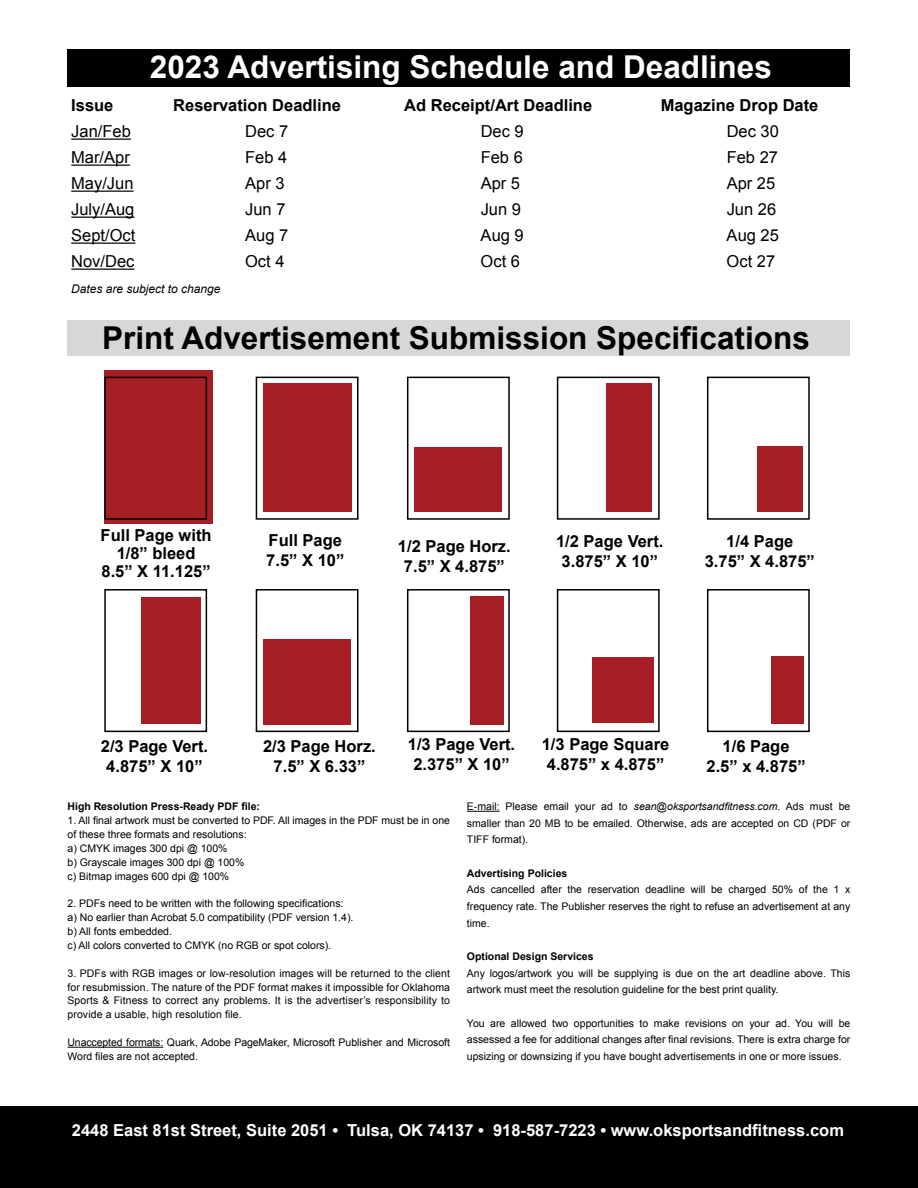
<style>
.page{position:relative;width:918px;height:1188px;background:#fff}
.page>*{position:absolute;margin:0;border:0;box-sizing:border-box;transform-origin:0 0}
.t1{font:700 31.5px "Arial";color:#000}
.t2{font:700 31.5px "Arial";color:#fff}
.t3{font:700 16.5px/19.8px "Arial";color:#000;text-align:center}
.t4{font:16.5px "Arial";color:#000}
.t5{font:700 16.5px "Arial";color:#fff}
.t6{font:italic 12px "Arial";color:#000}
.t7{font:10.5px/14px "Arial";color:#000}
.t8{font:700 10.5px "Arial";color:#000}
.s1{font-style:italic}
</style>
<div class="page">
<div style="left:105px;top:370px;width:108px;height:154px;background:#a41e23"></div>
<div style="left:68px;top:50px;width:782px;height:37px;background:#000"></div>
<hr style="left:71px;top:139px;width:60px;height:1px;background:#000">
<hr style="left:71px;top:165px;width:59px;height:1px;background:#000">
<hr style="left:71px;top:191px;width:63px;height:1px;background:#000">
<hr style="left:71px;top:217px;width:64px;height:1px;background:#000">
<hr style="left:71px;top:243px;width:64px;height:1px;background:#000">
<hr style="left:71px;top:269px;width:64px;height:1px;background:#000">
<div style="left:68px;top:321px;width:782px;height:35px;background:#d5d7d8"></div>
<div style="left:104px;top:377px;width:103px;height:143px;border:2px solid #000"></div>
<div style="left:256px;top:377px;width:102px;height:143px;border:2px solid #000"></div>
<div style="left:407px;top:377px;width:103px;height:143px;border:2px solid #000"></div>
<div style="left:557px;top:377px;width:103px;height:143px;border:2px solid #000"></div>
<div style="left:707px;top:377px;width:103px;height:143px;border:2px solid #000"></div>
<div style="left:104px;top:589px;width:103px;height:143px;border:2px solid #000"></div>
<div style="left:256px;top:589px;width:102px;height:143px;border:2px solid #000"></div>
<div style="left:407px;top:589px;width:103px;height:143px;border:2px solid #000"></div>
<div style="left:557px;top:589px;width:103px;height:143px;border:2px solid #000"></div>
<div style="left:707px;top:589px;width:103px;height:143px;border:2px solid #000"></div>
<div style="left:263px;top:383px;width:88px;height:129px;background:#a41e23"></div>
<div style="left:415px;top:447px;width:87px;height:65px;background:#a41e23"></div>
<div style="left:607px;top:383px;width:45px;height:129px;background:#a41e23"></div>
<div style="left:757px;top:446px;width:46px;height:66px;background:#a41e23"></div>
<div style="left:771px;top:657px;width:33px;height:67px;background:#a41e23"></div>
<div style="left:593px;top:658px;width:61px;height:65px;background:#a41e23"></div>
<div style="left:470px;top:596px;width:33px;height:129px;background:#a41e23"></div>
<div style="left:141px;top:597px;width:59px;height:127px;background:#a41e23"></div>
<div style="left:264px;top:639px;width:87px;height:86px;background:#a41e23"></div>
<hr style="left:68px;top:1047px;width:95px;height:1px;background:#000">
<hr style="left:467px;top:811px;width:33px;height:1px;background:#000">
<div style="left:0;top:1107px;width:918px;height:81px;background:#000"></div>
<h1 class="t2" style="left:150px;top:46px;width:624px">2023 Advertising Schedule and Deadlines</h1>
<h2 class="t3" style="left:71px;top:96px;width:44px">Issue</h2>
<h2 class="t3" style="left:173px;top:96px;width:169px">Reservation Deadline</h2>
<h2 class="t3" style="left:404px;top:96px;width:189px">Ad Receipt/Art Deadline</h2>
<h2 class="t3" style="left:661px;top:96px;width:159px">Magazine Drop Date</h2>
<h2 class="t4" style="left:71px;top:121px;width:61px">Jan/Feb</h2>
<h2 class="t4" style="left:245px;top:121px;width:45px">Dec 7</h2>
<h2 class="t4" style="left:481px;top:121px;width:45px">Dec 9</h2>
<h2 class="t4" style="left:727px;top:121px;width:54px">Dec 30</h2>
<h2 class="t4" style="left:71px;top:147px;width:60px">Mar/Apr</h2>
<h2 class="t4" style="left:245px;top:147px;width:44px">Feb 4</h2>
<h2 class="t4" style="left:481px;top:147px;width:44px">Feb 6</h2>
<h2 class="t4" style="left:727px;top:147px;width:53px">Feb 27</h2>
<h2 class="t4" style="left:71px;top:173px;width:64px">May/Jun</h2>
<h2 class="t4" style="left:245px;top:173px;width:41px">Apr 3</h2>
<h2 class="t4" style="left:481px;top:173px;width:41px">Apr 5</h2>
<h2 class="t4" style="left:727px;top:173px;width:50px">Apr 25</h2>
<h2 class="t4" style="left:71px;top:199px;width:65px">July/Aug</h2>
<h2 class="t4" style="left:245px;top:199px;width:42px">Jun 7</h2>
<h2 class="t4" style="left:481px;top:199px;width:42px">Jun 9</h2>
<h2 class="t4" style="left:727px;top:199px;width:51px">Jun 26</h2>
<h2 class="t4" style="left:71px;top:225px;width:66px">Sept/Oct</h2>
<h2 class="t4" style="left:245px;top:225px;width:45px">Aug 7</h2>
<h2 class="t4" style="left:481px;top:225px;width:45px">Aug 9</h2>
<h2 class="t4" style="left:727px;top:225px;width:54px">Aug 25</h2>
<h2 class="t4" style="left:71px;top:251px;width:65px">Nov/Dec</h2>
<h2 class="t4" style="left:245px;top:251px;width:41px">Oct 4</h2>
<h2 class="t4" style="left:481px;top:251px;width:41px">Oct 6</h2>
<h2 class="t4" style="left:727px;top:251px;width:50px">Oct 27</h2>
<p class="t6" style="left:71px;top:281px;width:151px">Dates are subject to change</p>
<h1 class="t1" style="left:102px;top:317px;width:709px">Print Advertisement Submission Specifications</h1>
<h2 class="t3" style="left:101px;top:527px;width:112px;line-height:18px">Full Page with<br>1/8” bleed<br>8.5” X 11.125”</h2>
<h2 class="t3" style="left:266px;top:531px;width:79px;text-align:left">Full Page<br>7.5” X 10”</h2>
<h2 class="t3" style="left:398px;top:537px;width:114px">1/2 Page Horz.<br>7.5” X 4.875”</h2>
<h2 class="t3" style="left:556px;top:532px;width:109px">1/2 Page Vert.<br>3.875” X 10”</h2>
<h2 class="t3" style="left:705px;top:532px;width:112px">1/4 Page<br>3.75” X 4.875”</h2>
<h2 class="t3" style="left:101px;top:737px;width:109px">2/3 Page Vert.<br>4.875” X 10”</h2>
<h2 class="t3" style="left:263px;top:737px;width:114px">2/3 Page Horz.<br>7.5” X 6.33”</h2>
<h2 class="t3" style="left:408px;top:735px;width:109px">1/3 Page Vert.<br>2.375” X 10”</h2>
<h2 class="t3" style="left:542px;top:735px;width:129px">1/3 Page Square<br>4.875” x 4.875”</h2>
<h2 class="t3" style="left:707px;top:737px;width:101px">1/6 Page<br>2.5” x 4.875”</h2>
<p class="t8" style="left:68px;top:800px;width:194px">High Resolution Press-Ready PDF file:</p>
<p class="t7" style="left:68px;top:813px;width:384px">1. All final artwork must be converted to PDF. All images in the PDF must be in one of these three formats and resolutions:<br>a) CMYK images 300 dpi @ 100%<br>b) Grayscale images 300 dpi @ 100%<br>c) Bitmap images 600 dpi @ 100%</p>
<p class="t7" style="left:68px;top:897px;width:287px">2. PDFs need to be written with the following specifications: a) No earlier than Acrobat 5.0 compatibility (PDF version 1.4). b) All fonts embedded.<br>c) All colors converted to CMYK (no RGB or spot colors).</p>
<p class="t7" style="left:68px;top:966px;width:384px;text-align:justify">3. PDFs with RGB images or low-resolution images will be returned to the client for resubmission. The nature of the PDF format makes it impossible for Oklahoma Sports &amp; Fitness to correct any problems. It is the advertiser’s responsibility to provide a usable, high resolution file.</p>
<p class="t7" style="left:68px;top:1036px;width:384px">Unaccepted formats: Quark, Adobe PageMaker, Microsoft Publisher and Microsoft<br>Word files are not accepted.</p>
<p class="t7" style="left:467px;top:798px;width:385px;line-height:16.6px;text-align:justify">E-mail: Please email your ad to <span class="s1">sean@oksportsandfitness.com</span>. Ads must be smaller than 20 MB to be emailed. Otherwise, ads are accepted on CD (PDF or TIFF format).</p>
<p class="t8" style="left:467px;top:866px;width:102px">Advertising Policies</p>
<p class="t7" style="left:467px;top:882px;width:385px;line-height:16.6px;text-align:justify">Ads cancelled after the reservation deadline will be charged 50% of the 1 x frequency rate. The Publisher reserves the right to refuse an advertisement at any time.</p>
<p class="t8" style="left:467px;top:949px;width:128px">Optional Design Services</p>
<p class="t7" style="left:467px;top:965px;width:385px;line-height:16.6px">Any logos/artwork you will be supplying is due on the art deadline above. This artwork must meet the resolution guideline for the best print quality.</p>
<p class="t7" style="left:467px;top:1015px;width:385px;line-height:16.6px;text-align:justify">You are allowed two opportunities to make revisions on your ad. You will be assessed a fee for additional changes after final revisions. There is extra charge for upsizing or downsizing if you have bought advertisements in one or more issues.</p>
<h2 class="t5" style="left:72px;top:1119px;width:774px">2448 East 81st Street, Suite 2051 • Tulsa, OK 74137 • 918-587-7223 • www.oksportsandfitness.com</h2>
</div>
